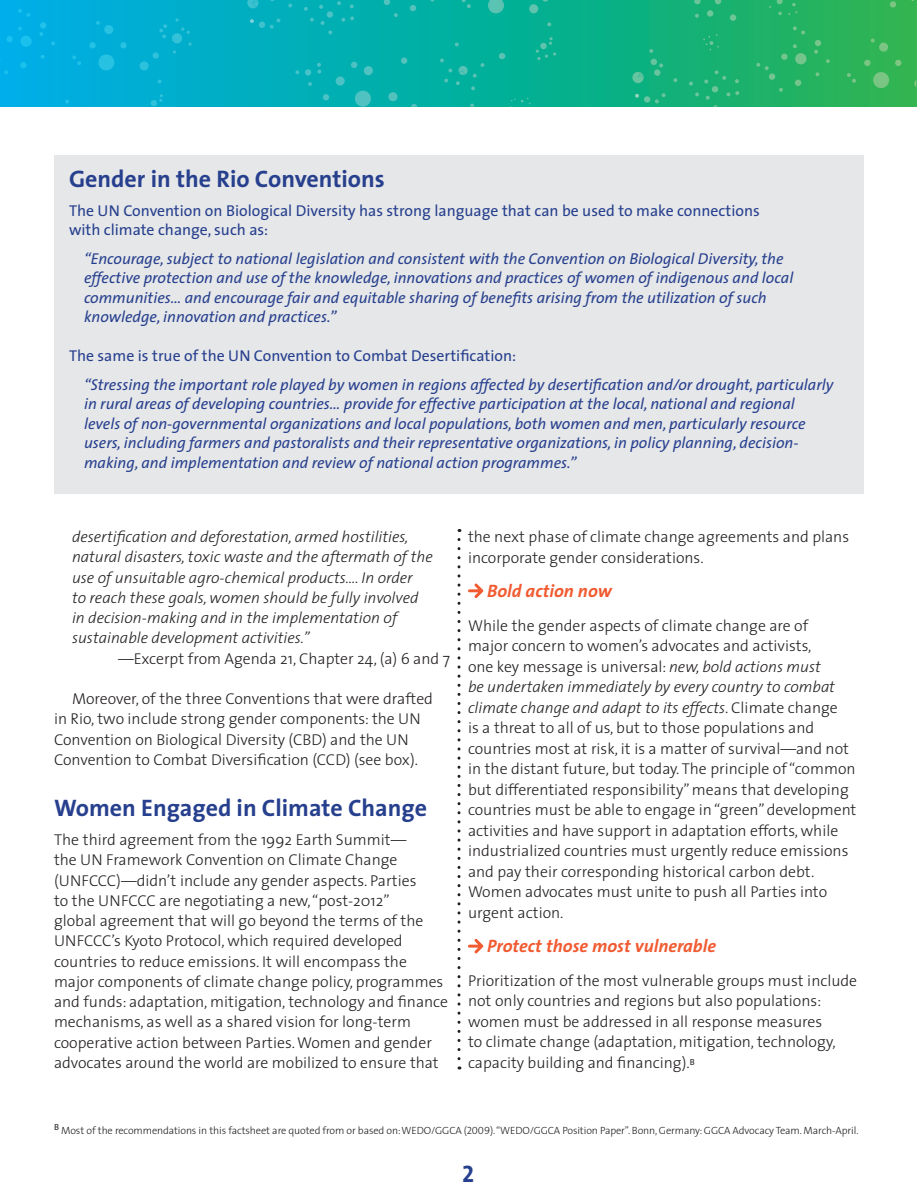
<style>
.page{position:relative;width:918px;height:1188px;background:#fff}
.page>*{position:absolute;margin:0;border:0;box-sizing:border-box;transform-origin:0 0}
.t1{font:700 24px "The Sans";color:#27408e}
.t2{font:24px "The Sans Bold Caps";color:#27408e}
.messages{font:italic 700 18px "The Sans";color:#f15b31}
.Body_Text{font:300 15.75px/20.5px "The Sans";color:#231f20}
.Quotes{font:italic 15.75px/19.5px "The Sans";color:#27408e}
.Body_Text-2{font:italic 300 15.75px/20.2px "The Sans";color:#231f20}
.Box_style{font:15.75px/19.5px "The Sans";color:#27408e}
.References{font:300 10.5px "The Sans";letter-spacing:-.01em;color:#231f20}
.s1{font-style:italic}
.s2{font-family:"The Sans Light Caps";font-weight:400}
</style>
<div class="page">
<svg style="left:468px;top:583px;width:15px;height:15px"></svg>
<svg style="left:468px;top:939px;width:15px;height:15px"></svg>
<div style="left:54px;top:155px;width:810px;height:339px;background:#e6e7e9"></div>
<svg style="left:458px;top:539px;width:2px;height:530px"></svg>
<svg style="left:228px;top:0;width:404px;height:107px;background:#04af9d"></svg>
<svg style="left:0;top:0;width:228px;height:107px;background:#01aed7"></svg>
<div style="left:582px;top:0;width:35px;height:107px;background:#07b188"></div>
<svg style="left:568px;top:0;width:8px;height:107px"></svg>
<svg style="left:247px;top:0;width:309px;height:107px;background:#04b0a8"></svg>
<svg style="left:632px;top:0;width:284px;height:107px;background:#23b268"></svg>
<h3 class="t1" style="left:69px;top:159px;width:317px">Gender in the Rio Conventions</h3>
<p class="Box_style" style="left:69px;top:200px;width:692px">The UN Convention on Biological Diversity has strong language that can be used to make connections with climate change, such as:</p>
<p class="Quotes" style="left:84px;top:248px;width:711px">“Encourage, subject to national legislation and consistent with the Convention on Biological Diversity, the effective protection and use of the knowledge, innovations and practices of women of indigenous and local communities… and encourage fair and equitable sharing of benefits arising from the utilization of such knowledge, innovation and practices.”</p>
<p class="Box_style" style="left:69px;top:346px;width:449px">The same is true of the UN Convention to Combat Desertification:</p>
<p class="Quotes" style="left:84px;top:374px;width:751px">“Stressing the important role played by women in regions affected by desertification and/or drought, particularly in rural areas of developing countries… provide for effective participation at the local, national and regional levels of non-governmental organizations and local populations, both women and men, particularly resource users, including farmers and pastoralists and their representative organizations, in policy planning, decision&shy;making, and implementation and review of national action programmes.”</p>
<p class="Body_Text-2" style="left:72px;top:526px;width:362px">desertification and deforestation, armed hostilities, natural disasters, toxic waste and the aftermath of the use of unsuitable agro-chemical products…. In order<br>to reach these goals, women should be fully involved in decision-making and in the implementation of sustainable development activities.”</p>
<p class="Body_Text" style="left:118px;top:647px;width:333px">—Excerpt from Agenda 21, Chapter 24, (a) 6 and 7</p>
<p class="Body_Text" style="left:54px;top:688px;width:381px;text-indent:18px">Moreover, of the three Conventions that were drafted in Rio, two include strong gender components: the UN Convention on Biological Diversity (CBD) and the UN Convention to Combat Diversification (CCD) (see box).</p>
<h3 class="t1" style="left:54px;top:788px;width:375px">Women Engaged in Climate Change</h3>
<p class="Body_Text" style="left:54px;top:829px;width:396px">The third agreement from the 1992 Earth Summit—<br>the UN Framework Convention on Climate Change (UNFCCC)—didn’t include any gender aspects. Parties<br>to the UNFCCC are negotiating a new, “post-2012”<br>global agreement that will go beyond the terms of the UNFCCC’s Kyoto Protocol, which required developed countries to reduce emissions. It will encompass the major components of climate change policy, programmes and funds: adaptation, mitigation, technology and finance mechanisms, as well as a shared vision for long-term cooperative action between Parties. Women and gender advocates around the world are mobilized to ensure that</p>
<p class="Body_Text" style="left:468px;top:526px;width:383px">the next phase of climate change agreements and plans incorporate gender considerations.</p>
<p class="messages" style="left:487px;top:575px;width:126px">Bold action now</p>
<p class="Body_Text" style="left:468px;top:615px;width:390px">While the gender aspects of climate change are of<br>major concern to women’s advocates and activists,<br>one key message is universal: <span class="s1">new, bold actions must<br>be undertaken immediately by every country to combat climate change and adapt to its effects</span>. Climate change<br>is a threat to all of us, but to those populations and countries most at risk, it is a matter of survival—and not in the distant future, but today. The principle of “common but differentiated responsibility” means that developing countries must be able to engage in “green” development activities and have support in adaptation efforts, while industrialized countries must urgently reduce emissions and pay their corresponding historical carbon debt.<br>Women advocates must unite to push all Parties into urgent action.</p>
<p class="messages" style="left:487px;top:931px;width:230px">Protect those most vulnerable</p>
<p class="Body_Text" style="left:468px;top:970px;width:391px">Prioritization of the most vulnerable groups must include not only countries and regions but also populations: women must be addressed in all response measures<br>to climate change (adaptation, mitigation, technology, capacity building and financing).<sup>B</sup></p>
<p class="References" style="left:54px;top:1122px;width:806px"><sup>B</sup> Most of the recommendations in this factsheet are quoted from or based on: WEDO/GGCA (<span class="s2">2009</span>). “WEDO/GGCA Position Paper”. Bonn, Germany: GGCA Advocacy Team. March-April.</p>
<h3 class="t2" style="left:462px;top:1154px;width:13px">2</h3>
</div>
